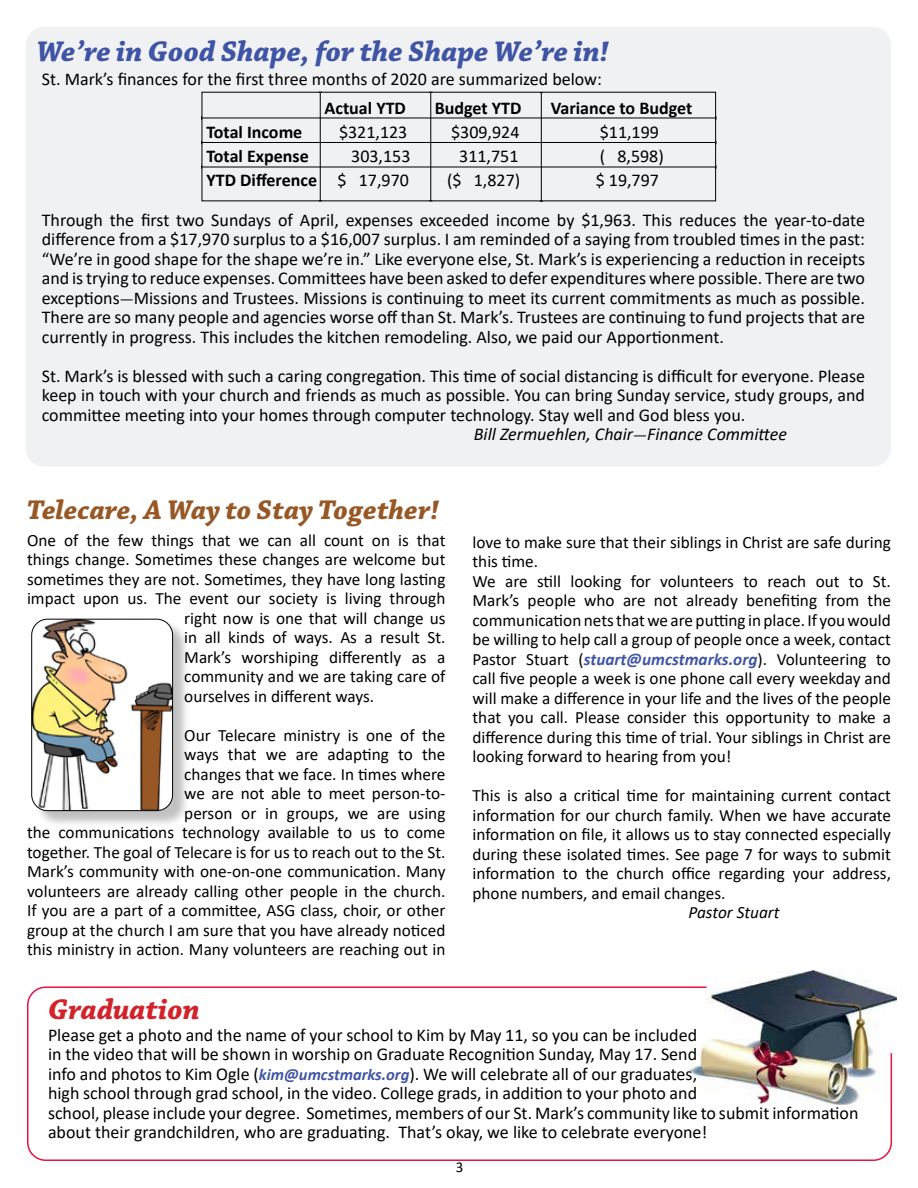
<style>
.page{position:relative;width:918px;height:1188px;background:#fff}
.page>*{position:absolute;margin:0;border:0;box-sizing:border-box;transform-origin:0 0}
.t1{font:italic 700 30px "Chaparral Pro";color:#3f54a5}
.t2{font:italic 700 30px "Chaparral Pro";color:#d2232a}
.t3{font:italic 700 28.5px "Chaparral Pro";color:#975825}
.t4{font:18px/19.5px "Calibri";color:#000;text-align:justify}
.t5{font:700 18px "Calibri";color:#000}
.t6{font:italic 18px "Calibri";color:#000}
.t7{font:17.25px/19.5px "Calibri";color:#000;text-align:right}
.t8{font:italic 17.25px "Calibri";color:#000}
.t9{font:15px "Calibri";color:#000}
.s1{font-weight:400}
.s2{font-family:"Minion Pro"}
.s3{font-family:"Minion Pro";font-style:normal}
.s4{font-weight:700;font-style:italic;color:#3f54a5}
.s5{font-weight:700;font-style:italic;font-size:16.5px;color:#3f54a5}
</style>
<div class="page">
<div style="left:26px;top:27px;width:865px;height:440px;background:#eff1f2;border-radius:18px"></div>
<hr style="left:202px;top:118px;width:514px;height:1px;background:#000">
<hr style="left:202px;top:142px;width:514px;height:1px;background:#000">
<hr style="left:202px;top:167px;width:514px;height:1px;background:#000">
<hr style="left:320px;top:92px;width:1px;height:109px;background:#000">
<hr style="left:430px;top:92px;width:1px;height:109px;background:#000">
<hr style="left:541px;top:93px;width:1px;height:108px;background:#000">
<div style="left:33px;top:620px;width:157px;height:208px;background:#000;opacity:.25"></div>
<img style="left:33px;top:619px;width:140px;height:192px">
<div style="left:31px;top:619px;width:142px;height:192px;border:1px solid #000;border-radius:16px"></div>
<img style="left:742px;top:971px;width:155px;height:33px">
<svg style="left:27px;top:986px;width:866px;height:175px"></svg>
<h1 class="t1" style="left:37px;top:34px;width:574px">We’re in Good Shape, for the Shape We’re in!</h1>
<p class="t5" style="left:325px;top:95px;width:83px">Actual YTD</p>
<p class="t5" style="left:435px;top:95px;width:88px">Budget YTD</p>
<p class="t5" style="left:551px;top:95px;width:143px">Variance to Budget</p>
<p class="t5" style="left:207px;top:119px;width:97px">Total Income</p>
<p class="t4" style="left:339px;top:121px;width:70px">$321,123</p>
<p class="t4" style="left:451px;top:121px;width:70px">$309,924</p>
<p class="t4" style="left:600px;top:121px;width:61px">$11,199</p>
<p class="t5" style="left:207px;top:143px;width:104px">Total Expense</p>
<p class="t4" style="left:351px;top:145px;width:61px">303,153</p>
<p class="t4" style="left:459px;top:145px;width:61px">311,751</p>
<p class="t4" style="left:600px;top:145px;width:66px">( 8,598)</p>
<p class="t5" style="left:207px;top:167px;width:204px">YTD Difference <span class="s1">$ 17,970</span></p>
<p class="t4" style="left:447px;top:169px;width:75px">($ 1,827)</p>
<p class="t4" style="left:596px;top:169px;width:65px">$ 19,797</p>
<p class="t4" style="left:42px;top:69px;width:562px">St. Mark’s finances for the first three months of 2020 are summarized below:</p>
<p class="t4" style="left:42px;top:210px;width:825px">Through the first two Sundays of April, expenses exceeded income by $1,963. This reduces the year-to-date difference from a $17,970 surplus to a $16,007 surplus. I am reminded of a saying from troubled times in the past: “We’re in good shape for the shape we’re in.” Like everyone else, St. Mark’s is experiencing a reduction in receipts and is trying to reduce expenses. Committees have been asked to defer expenditures where possible. There are two exceptions<span class="s2">-</span>Missions and Trustees. Missions is continuing to meet its current commitments as much as possible.<br>There are so many people and agencies worse off than St. Mark’s. Trustees are continuing to fund projects that are currently in progress. This includes the kitchen remodeling. Also, we paid our Apportionment.</p>
<p class="t4" style="left:42px;top:366px;width:825px">St. Mark’s is blessed with such a caring congregation. This time of social distancing is difficult for everyone. Please</p>
<p class="t4" style="left:42px;top:385px;width:825px">keep in touch with your church and friends as much as possible. You can bring Sunday service, study groups, and</p>
<p class="t4" style="left:42px;top:405px;width:705px">committee meeting into your homes through computer technology. Stay well and God bless you.</p>
<p class="t6" style="left:474px;top:422px;width:315px">Bill Zermuehlen, Chair<span class="s3">-</span>Finance Committee</p>
<h2 class="t3" style="left:27px;top:493px;width:414px">Telecare, A Way to Stay Together!</h2>
<p class="t7" style="left:27px;top:530px;width:420px">One of the few things that we can all count on is that</p>
<p class="t7" style="left:27px;top:549px;width:420px">things change. Sometimes these changes are welcome but</p>
<p class="t7" style="left:27px;top:569px;width:420px">sometimes they are not. Sometimes, they have long lasting</p>
<p class="t7" style="left:27px;top:588px;width:420px">impact upon us. The event our society is living through</p>
<p class="t7" style="left:184px;top:608px;width:263px">right now is one that will change us</p>
<p class="t7" style="left:184px;top:627px;width:263px">in all kinds of ways. As a result St.</p>
<p class="t7" style="left:184px;top:647px;width:263px">Mark’s worshiping differently as a</p>
<p class="t7" style="left:184px;top:666px;width:263px">community and we are taking care of</p>
<p class="t7" style="left:184px;top:686px;width:191px">ourselves in different ways.</p>
<p class="t7" style="left:27px;top:725px;width:420px">Our Telecare ministry is one of the<br>ways that we are adapting to the<br>changes that we face. In times where<br>we are not able to meet person-to-<br>person or in groups, we are using<br>the communications technology available to us to come together. The goal of Telecare is for us to reach out to the St.<br>Mark’s community with one-on-one communication. Many volunteers are already calling other people in the church.<br>If you are a part of a committee, ASG class, choir, or other group at the church I am sure that you have already noticed this ministry in action. Many volunteers are reaching out in</p>
<h1 class="t2" style="left:48px;top:992px;width:153px">Graduation</h1>
<p class="t7" style="left:472px;top:532px;width:420px;text-align:left">love to make sure that their siblings in Christ are safe during this time.<br>We are still looking for volunteers to reach out to St.<br>Mark’s people who are not already benefiting from the communication nets that we are putting in place. If you would be willing to help call a group of people once a week, contact Pastor Stuart (<span class="s4">stuart@umcstmarks.org</span>). Volunteering to call five people a week is one phone call every weekday and will make a difference in your life and the lives of the people that you call. Please consider this opportunity to make a difference during this time of trial. Your siblings in Christ are looking forward to hearing from you!</p>
<p class="t7" style="left:472px;top:785px;width:420px;text-align:justify">This is also a critical time for maintaining current contact information for our church family. When we have accurate information on file, it allows us to stay connected especially during these isolated times. See page 7 for ways to submit information to the church office regarding your address, phone numbers, and email changes.</p>
<p class="t8" style="left:688px;top:900px;width:93px">Pastor Stuart</p>
<p class="t4" style="left:48px;top:1025px;width:812px;text-align:left">Please get a photo and the name of your school to Kim by May 11, so you can be included<br>in the video that will be shown in worship on Graduate Recognition Sunday, May 17. Send<br>info and photos to Kim Ogle (<span class="s5">kim@umcstmarks.org</span>). We will celebrate all of our graduates,<br>high school through grad school, in the video. College grads, in addition to your photo and<br>school, please include your degree. Sometimes, members of our St. Mark’s community like to submit information about their grandchildren, who are graduating. That’s okay, we like to celebrate everyone!</p>
<p class="t9" style="left:456px;top:1157px;width:9px">3</p>
</div>
